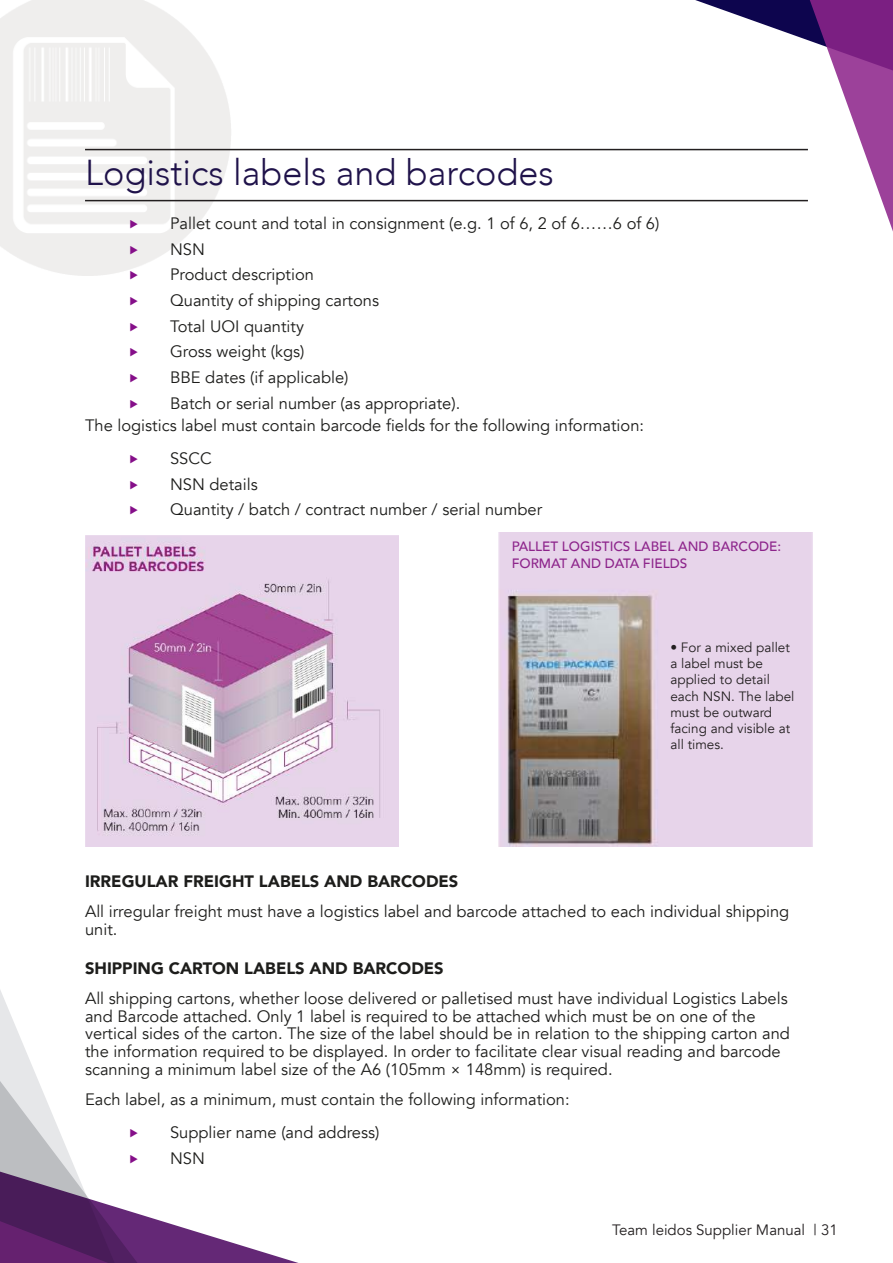
<style>
.page{position:relative;width:893px;height:1263px;background:#fff}
.page>*{position:absolute;margin:0;border:0;box-sizing:border-box;transform-origin:0 0}
.t1{font:300 36px "Avenir";color:#1f124a}
.t2{font:16.5px/25.7px "Avenir";color:#1d1d1b}
.t3{font:900 16.5px "Avenir";color:#1d1d1b}
.t4{font:15px "Avenir";color:#231f20}
.t5{font:13.5px/16.2px "Avenir";color:#231f20}
.t6{font:500 13.5px/16.2px "Avenir";color:#8d248b}
</style>
<div class="page">
<svg style="left:695px;top:0;width:198px;height:232px"></svg>
<svg style="left:0;top:990px;width:242px;height:273px"></svg>
<hr style="left:85px;top:200px;width:723px;height:1px;background:#231f20">
<hr style="left:85px;top:149px;width:723px;height:1px;background:#231f20">
<img style="left:85px;top:536px;width:313px;height:310px">
<img style="left:499px;top:533px;width:313px;height:313px">
<svg style="left:130px;top:220px;width:22px;height:5px"></svg>
<svg style="left:130px;top:245px;width:22px;height:11px"></svg>
<svg style="left:130px;top:1129px;width:22px;height:10px"></svg>
<svg style="left:130px;top:1154px;width:22px;height:11px"></svg>
<h1 class="t1" style="left:85px;top:151px;width:470px">Logistics labels and barcodes</h1>
<p class="t2" style="left:170px;top:211px;width:491px">Pallet count and total in consignment (e.g. 1 of 6, 2 of 6……6 of 6)<br>NSN<br>Product description<br>Quantity of shipping cartons<br>Total UOI quantity<br>Gross weight (kgs)<br>BBE dates (if applicable)<br>Batch or serial number (as appropriate).</p>
<p class="t2" style="left:170px;top:409px;width:476px;line-height:33.3px;text-indent:-85px">The logistics label must contain barcode fields for the following information:<br>SSCC</p>
<p class="t2" style="left:170px;top:471px;width:374px">NSN details<br>Quantity / batch / contract number / serial number</p>
<p class="t6" style="left:512px;top:538px;width:271px">PALLET LOGISTICS LABEL AND BARCODE:<br>FORMAT AND DATA FIELDS</p>
<p class="t5" style="left:670px;top:640px;width:126px">• For a mixed pallet a label must be applied to detail each NSN. The label must be outward facing and visible at all times.</p>
<p class="t3" style="left:85px;top:867px;width:375px">IRREGULAR FREIGHT LABELS AND BARCODES</p>
<p class="t2" style="left:85px;top:903px;width:706px;line-height:17.9px">All irregular freight must have a logistics label and barcode attached to each individual shipping unit.</p>
<p class="t3" style="left:85px;top:954px;width:360px">SHIPPING CARTON LABELS AND BARCODES</p>
<p class="t2" style="left:85px;top:989px;width:706px;line-height:17.9px">All shipping cartons, whether loose delivered or palletised must have individual Logistics Labels and Barcode attached. Only 1 label is required to be attached which must be on one of the vertical sides of the carton. The size of the label should be in relation to the shipping carton and the information required to be displayed. In order to facilitate clear visual reading and barcode scanning a minimum label size of the A6 (105mm × 148mm) is required.</p>
<p class="t2" style="left:170px;top:1083px;width:401px;line-height:33.5px;text-indent:-85px">Each label, as a minimum, must contain the following information:<br>Supplier name (and address)</p>
<p class="t2" style="left:170px;top:1146px;width:36px">NSN</p>
<p class="t4" style="left:612px;top:1221px;width:227px">Team leidos Supplier Manual | 31</p>
</div>
